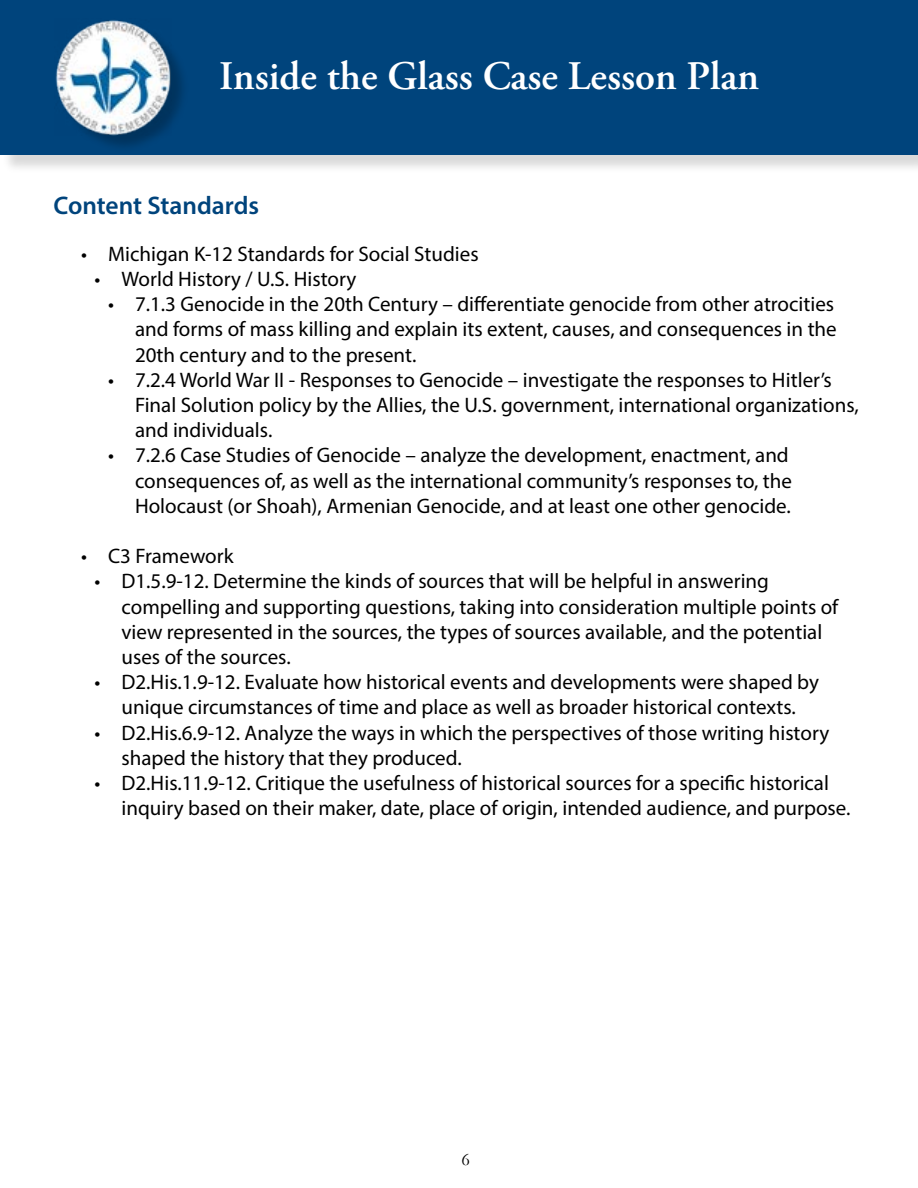
<style>
.page{position:relative;width:918px;height:1188px;background:#fff}
.page>*{position:absolute;margin:0;border:0;box-sizing:border-box;transform-origin:0 0}
.t1{font:600 54px "Adobe Garamond Pro";color:#fff}
.t2{font:600 40.5px "Adobe Garamond Pro";color:#fff}
.t3{font:600 25.5px "Myriad Pro";color:#00447c}
.t4{font:21px/25.2px "Myriad Pro";color:#000}
.t5{font:18px "Garamond";color:#000}
</style>
<div class="page">
<div style="left:3px;top:3px;width:915px;height:171px;background:#000;opacity:.15"></div>
<div style="left:0;top:0;width:918px;height:154px;background:#00447c"></div>
<div style="left:58px;top:24px;width:131px;height:129px;background:#000;opacity:.24"></div>
<img style="left:55px;top:20px;width:116px;height:115px">
<h1 class="t1" style="left:222px;top:41px;width:582px">Teacher Companion Guide</h1>
<h2 class="t2" style="left:219px;top:53px;width:541px">Inside the Glass Case Lesson Plan</h2>
<p class="t3" style="left:53px;top:189px;width:207px">Content Standards</p>
<p class="t4" style="left:81px;top:241px;width:399px">• Michigan K-12 Standards for Social Studies</p>
<p class="t4" style="left:95px;top:266px;width:263px">• World History / U.S. History</p>
<p class="t4" style="left:135px;top:291px;width:703px;text-indent:-27px">• 7.1.3 Genocide in the 20th Century – differentiate genocide from other atrocities and forms of mass killing and explain its extent, causes, and consequences in the<br>20th century and to the present.</p>
<p class="t4" style="left:135px;top:367px;width:725px;text-indent:-27px">• 7.2.4 World War II - Responses to Genocide – investigate the responses to Hitler’s<br>Final Solution policy by the Allies, the U.S. government, international organizations, and individuals.</p>
<p class="t4" style="left:135px;top:442px;width:658px;text-indent:-27px">• 7.2.6 Case Studies of Genocide – analyze the development, enactment, and consequences of, as well as the international community’s responses to, the<br>Holocaust (or Shoah), Armenian Genocide, and at least one other genocide.</p>
<p class="t4" style="left:81px;top:543px;width:154px">• C3 Framework</p>
<p class="t4" style="left:122px;top:568px;width:718px;text-indent:-27px">• D1.5.9-12. Determine the kinds of sources that will be helpful in answering compelling and supporting questions, taking into consideration multiple points of view represented in the sources, the types of sources available, and the potential uses of the sources.</p>
<p class="t4" style="left:95px;top:669px;width:726px;text-align:center">• D2.His.1.9-12. Evaluate how historical events and developments were shaped by unique circumstances of time and place as well as broader historical contexts.</p>
<p class="t4" style="left:122px;top:720px;width:709px;text-indent:-27px">• D2.His.6.9-12. Analyze the ways in which the perspectives of those writing history shaped the history that they produced.</p>
<p class="t4" style="left:122px;top:770px;width:730px;text-indent:-27px">• D2.His.11.9-12. Critique the usefulness of historical sources for a specific historical inquiry based on their maker, date, place of origin, intended audience, and purpose.</p>
<p class="t5" style="left:462px;top:1147px;width:10px">6</p>
</div>
